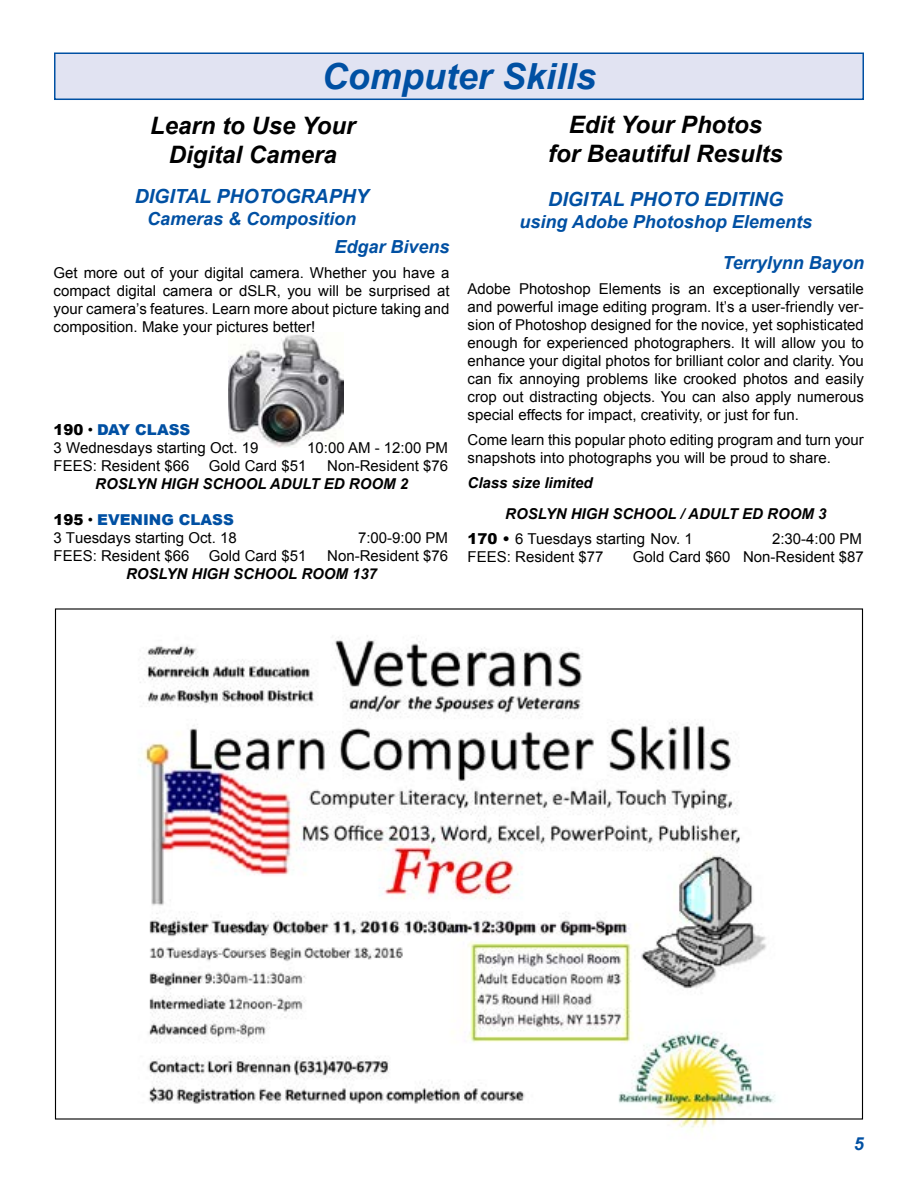
<style>
.page{position:relative;width:918px;height:1188px;background:#fff}
.page>*{position:absolute;margin:0;border:0;box-sizing:border-box;transform-origin:0 0}
.t1{font:italic 700 36px "Arial";color:#0050a3}
.t2{font:italic 700 24px/28.8px "Arial";color:#000;text-align:center}
.t3{font:italic 700 19.5px "Arial";color:#0050a3}
.t4{font:italic 700 18px/28.3px "Arial";color:#0050a3}
.t5{font:15px/18px "Arial";color:#000}
.t6{font:italic 700 15px/31.5px "Arial";color:#000}
.t7{font:15px "Arial";color:#000}
.s1{font-weight:900}
.s2{font-style:inherit}
.s3{font-weight:900;color:#0050a3}
</style>
<div class="page">
<img style="left:229px;top:334px;width:115px;height:114px">
<div style="left:54px;top:52px;width:810px;height:48px;background:#e1e3f2;border:2px solid #0050a3"></div>
<img style="left:140px;top:637px;width:636px;height:496px">
<h1 class="t1" style="left:322px;top:52px;width:276px">Computer Skills</h1>
<h2 class="t2" style="left:150px;top:112px;width:207px">Learn to Use Your<br>Digital Camera</h2>
<h2 class="t2" style="left:548px;top:111px;width:236px">Edit Your Photos<br>for Beautiful Results</h2>
<h3 class="t3" style="left:135px;top:183px;width:236px">DIGITAL PHOTOGRAPHY</h3>
<p class="t4" style="left:335px;top:205px;width:117px;text-indent:-187px">Cameras &amp; Composition<br>Edgar Bivens</p>
<p class="t5" style="left:54px;top:264px;width:398px;text-align:justify">Get more out of your digital camera. Whether you have a compact digital camera or dSLR, you will be surprised at your camera’s features. Learn more about picture taking and composition. Make your pictures better!</p>
<p class="t5" style="left:54px;top:421px;width:206px"><span class="s1">190</span> <span class="s2">•</span> <span class="s3">DAY CLASS<br></span><span class="s2">3</span> Wednesdays starting Oct. 19</p>
<p class="t5" style="left:307px;top:439px;width:142px">10:00 AM - 12:00 PM</p>
<p class="t5" style="left:54px;top:457px;width:137px">FEES: Resident $66</p>
<p class="t5" style="left:209px;top:457px;width:99px">Gold Card $51</p>
<p class="t5" style="left:327px;top:457px;width:122px">Non-Resident $76</p>
<p class="t6" style="left:95px;top:469px;width:314px">ROSLYN HIGH SCHOOL ADULT ED ROOM 2</p>
<p class="t5" style="left:54px;top:511px;width:185px"><span class="s1">195</span> <span class="s2">•</span> <span class="s3">EVENING CLASS<br></span><span class="s2">3 T</span>uesdays starting Oct. 18</p>
<p class="t5" style="left:358px;top:529px;width:92px">7:00-9:00 PM</p>
<p class="t5" style="left:54px;top:547px;width:137px">FEES: Resident $66</p>
<p class="t5" style="left:209px;top:547px;width:99px">Gold Card $51</p>
<p class="t5" style="left:327px;top:547px;width:122px">Non-Resident $76</p>
<p class="t6" style="left:126px;top:559px;width:253px">ROSLYN HIGH SCHOOL ROOM 137</p>
<h3 class="t3" style="left:548px;top:186px;width:237px">DIGITAL PHOTO EDITING</h3>
<p class="t4" style="left:520px;top:208px;width:294px">using Adobe Photoshop Elements</p>
<p class="t4" style="left:723px;top:249px;width:143px">Terrylynn Bayon</p>
<p class="t5" style="left:468px;top:280px;width:398px;text-align:justify">Adobe Photoshop Elements is an exceptionally versatile and powerful image editing program. It’s a user-friendly ver&shy;sion of Photoshop designed for the novice, yet sophisticated enough for experienced photographers. It will allow you to enhance your digital photos for brilliant color and clarity. You can fix annoying problems like crooked photos and easily crop out distracting objects. You can also apply numerous special effects for impact, creativity, or just for fun.</p>
<p class="t5" style="left:468px;top:431px;width:398px">Come learn this popular photo editing program and turn your snapshots into photographs you will be proud to share.</p>
<p class="t6" style="left:505px;top:467px;width:323px;text-indent:-38px">Class size limited<br>ROSLYN HIGH SCHOOL / ADULT ED ROOM 3</p>
<p class="t5" style="left:468px;top:530px;width:227px"><span class="s1">170</span> <span class="s1">•</span> 6 Tuesdays starting Nov. 1</p>
<p class="t5" style="left:772px;top:530px;width:92px">2:30-4:00 PM</p>
<p class="t7" style="left:468px;top:547px;width:11px">FEE</p>
<p class="t5" style="left:497px;top:548px;width:108px"><span class="s2">S:</span> Resident $77</p>
<p class="t5" style="left:633px;top:548px;width:233px">Gold Card $60 Non-Resident $87</p>
<p class="t4" style="left:854px;top:1130px;width:12px">5</p>
</div>
